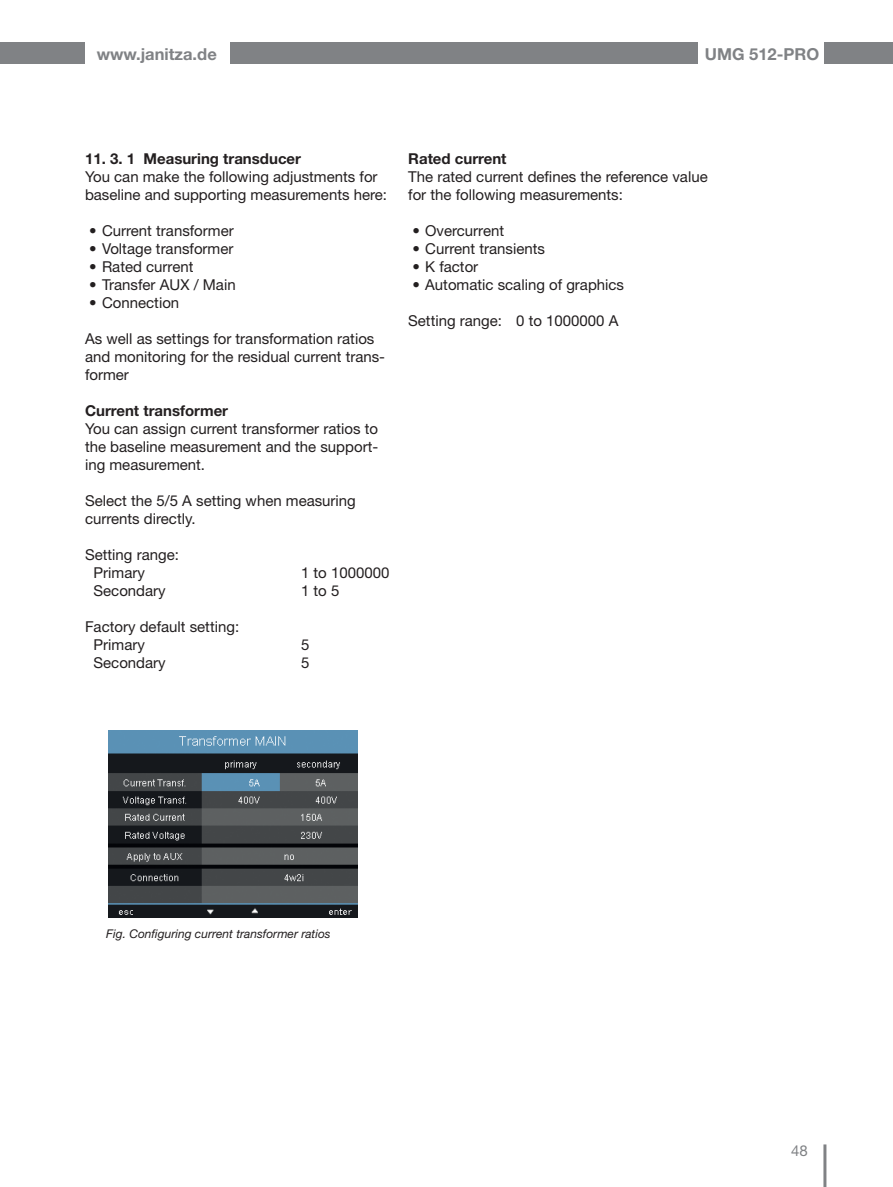
<style>
.page{position:relative;width:893px;height:1187px;background:#fff}
.page>*{position:absolute;margin:0;border:0;box-sizing:border-box;transform-origin:0 0}
.t1{font:700 16.5px "Helvetica Neue LT";color:#808285}
.t2{font:15px/18px "Helvetica Neue LT";color:#231f20}
.t3{font:700 15px "Helvetica Neue LT";color:#231f20}
.t4{font:15px "Helvetica Neue LT";color:#808285}
.t5{font:italic 12px "Helvetica Neue LT";color:#231f20}
</style>
<div class="page">
<hr style="left:823px;top:1144px;width:3px;height:42px;background:#808285">
<div style="left:230px;top:43px;width:467px;height:21px;background:#808285"></div>
<div style="left:825px;top:43px;width:68px;height:21px;background:#808285"></div>
<div style="left:0;top:43px;width:85px;height:21px;background:#808285"></div>
<img style="left:109px;top:730px;width:249px;height:187px">
<p class="t1" style="left:97px;top:44px;width:122px">www.janitza.de</p>
<p class="t1" style="left:705px;top:44px;width:116px">UMG 512-PRO</p>
<p class="t3" style="left:85px;top:149px;width:217px">11. 3. 1 Measuring transducer</p>
<p class="t2" style="left:85px;top:167px;width:304px">You can make the following adjustments for baseline and supporting measurements here:</p>
<p class="t2" style="left:89px;top:221px;width:146px">• Current transformer</p>
<p class="t2" style="left:89px;top:239px;width:146px">• Voltage transformer</p>
<p class="t2" style="left:89px;top:257px;width:106px">• Rated current</p>
<p class="t2" style="left:89px;top:275px;width:148px">• Transfer AUX / Main</p>
<p class="t2" style="left:89px;top:293px;width:91px">• Connection</p>
<p class="t2" style="left:85px;top:329px;width:302px">As well as settings for transformation ratios and monitoring for the residual current trans&shy;former</p>
<p class="t3" style="left:85px;top:401px;width:145px">Current transformer</p>
<p class="t2" style="left:85px;top:419px;width:295px;text-align:justify">You can assign current transformer ratios to the baseline measurement and the support&shy;ing measurement.</p>
<p class="t2" style="left:85px;top:491px;width:272px">Select the 5/5 A setting when measuring currents directly.</p>
<p class="t2" style="left:94px;top:545px;width:87px;text-indent:-9px">Setting range:<br>Primary</p>
<p class="t2" style="left:301px;top:563px;width:90px">1 to 1000000</p>
<p class="t2" style="left:94px;top:581px;width:74px">Secondary</p>
<p class="t2" style="left:301px;top:581px;width:40px">1 to 5</p>
<p class="t2" style="left:94px;top:617px;width:147px;text-indent:-9px">Factory default setting:<br>Primary</p>
<p class="t2" style="left:301px;top:635px;width:10px">5</p>
<p class="t2" style="left:94px;top:653px;width:74px">Secondary</p>
<p class="t2" style="left:301px;top:653px;width:10px">5</p>
<p class="t3" style="left:408px;top:149px;width:100px">Rated current</p>
<p class="t2" style="left:408px;top:167px;width:301px">The rated current defines the reference value for the following measurements:</p>
<p class="t2" style="left:412px;top:221px;width:93px">• Overcurrent</p>
<p class="t2" style="left:412px;top:239px;width:134px">• Current transients</p>
<p class="t2" style="left:412px;top:257px;width:67px">• K factor</p>
<p class="t2" style="left:412px;top:275px;width:213px">• Automatic scaling of graphics</p>
<p class="t2" style="left:408px;top:311px;width:212px">Setting range: 0 to 1000000 A</p>
<p class="t5" style="left:106px;top:926px;width:226px">Fig. Configuring current transformer ratios</p>
<p class="t4" style="left:791px;top:1141px;width:18px">48</p>
</div>
